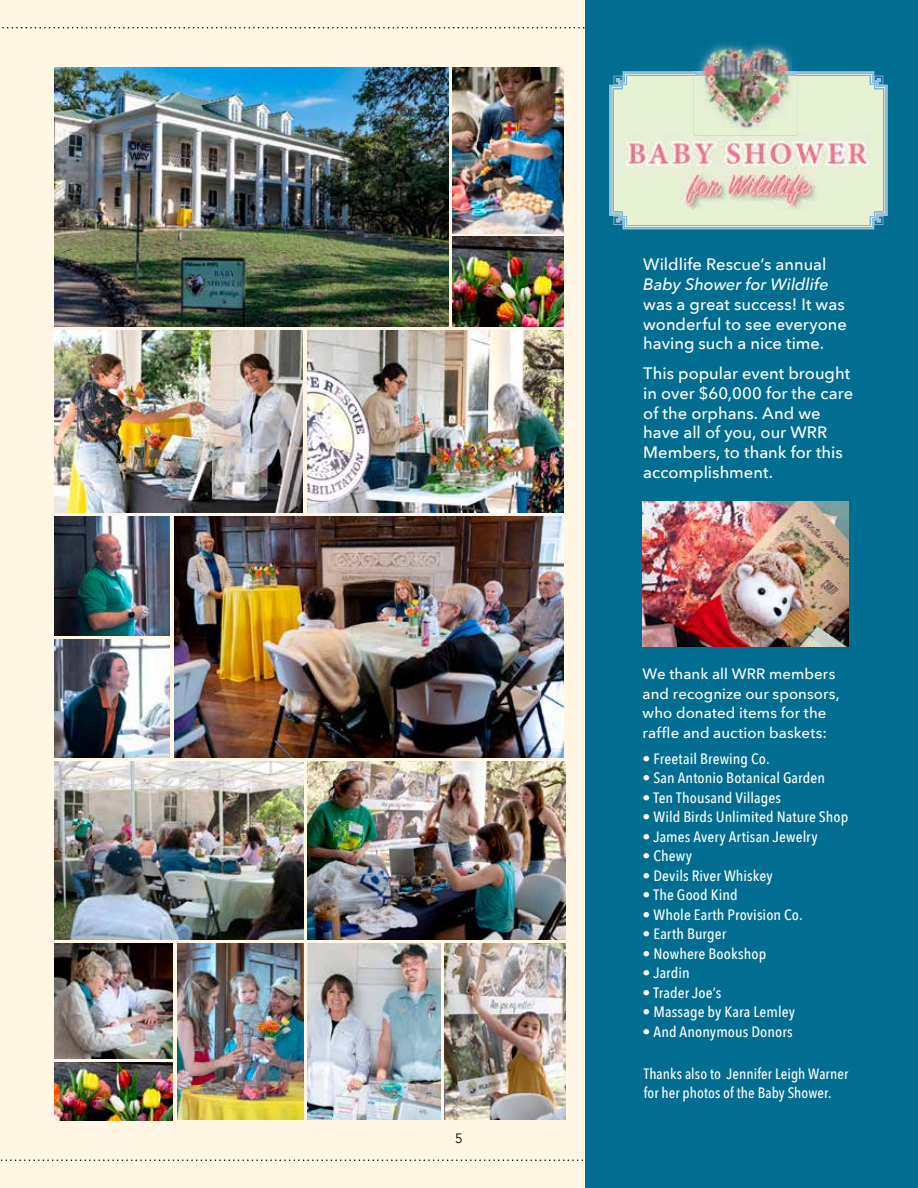
<style>
.page{position:relative;width:918px;height:1188px;background:#fff7e3}
.page>*{position:absolute;margin:0;border:0;box-sizing:border-box;transform-origin:0 0}
.t1{font:500 16.5px/19.8px "Avenir Next";color:#fff}
.t2{font:italic 500 16.5px "Avenir Next";color:#fff}
.t3{font:500 15px "Avenir Next Condensed";letter-spacing:.005em;color:#fff;scale:1.05 1}
.t4{font:500 15px/19.5px "Avenir Next";letter-spacing:.005em;color:#fff}
.t5{font:500 15px/19.5px "Avenir Next Condensed";letter-spacing:.005em;color:#fff}
.t6{font:13.5px "Avenir";color:#000}
</style>
<div class="page">
<div style="left:585px;top:0;width:333px;height:1188px;background:#006d91"></div>
<img style="left:0;top:27px;width:888px;height:1134px">
<img style="left:700px;top:71px;width:91px;height:64px">
<img style="left:700px;top:75px;width:91px;height:1px">
<p class="t6" style="left:455px;top:1130px;width:9px">5</p>
<p class="t1" style="left:643px;top:254px;width:185px">Wildlife Rescue’s annual</p>
<p class="t2" style="left:643px;top:270px;width:187px">Baby Shower for Wildlife</p>
<p class="t1" style="left:643px;top:294px;width:205px">was a great success! It was wonderful to see everyone having such a nice time.</p>
<p class="t1" style="left:643px;top:363px;width:212px">This popular event brought in over $60,000 for the care of the orphans. And we have all of you, our WRR<br>Members, to thank for this accomplishment.</p>
<p class="t4" style="left:643px;top:664px;width:199px">We thank all WRR members and recognize our sponsors, who donated items for the raffle and auction baskets:</p>
<p class="t3" style="left:643px;top:750px;width:122px">• Freetail Brewing Co.</p>
<p class="t3" style="left:643px;top:769px;width:175px">• San Antonio Botanical Garden</p>
<p class="t3" style="left:643px;top:789px;width:133px">• Ten Thousand Villages</p>
<p class="t3" style="left:643px;top:808px;width:197px">• Wild Birds Unlimited Nature Shop</p>
<p class="t3" style="left:643px;top:828px;width:168px">• James Avery Artisan Jewelry</p>
<p class="t3" style="left:643px;top:847px;width:49px">• Chewy</p>
<p class="t3" style="left:643px;top:867px;width:125px">• Devils River Whiskey</p>
<p class="t3" style="left:643px;top:886px;width:92px">• The Good Kind</p>
<p class="t3" style="left:643px;top:906px;width:154px">• Whole Earth Provision Co.</p>
<p class="t3" style="left:643px;top:925px;width:81px">• Earth Burger</p>
<p class="t3" style="left:643px;top:945px;width:119px">• Nowhere Bookshop</p>
<p class="t3" style="left:643px;top:964px;width:46px">• Jardin</p>
<p class="t3" style="left:643px;top:984px;width:77px">• Trader Joe’s</p>
<p class="t3" style="left:643px;top:1003px;width:147px">• Massage by Kara Lemley</p>
<p class="t3" style="left:643px;top:1023px;width:145px">• And Anonymous Donors</p>
<p class="t5" style="left:644px;top:1064px;width:206px">Thanks also to Jennifer Leigh Warner for her photos of the Baby Shower.</p>
</div>
